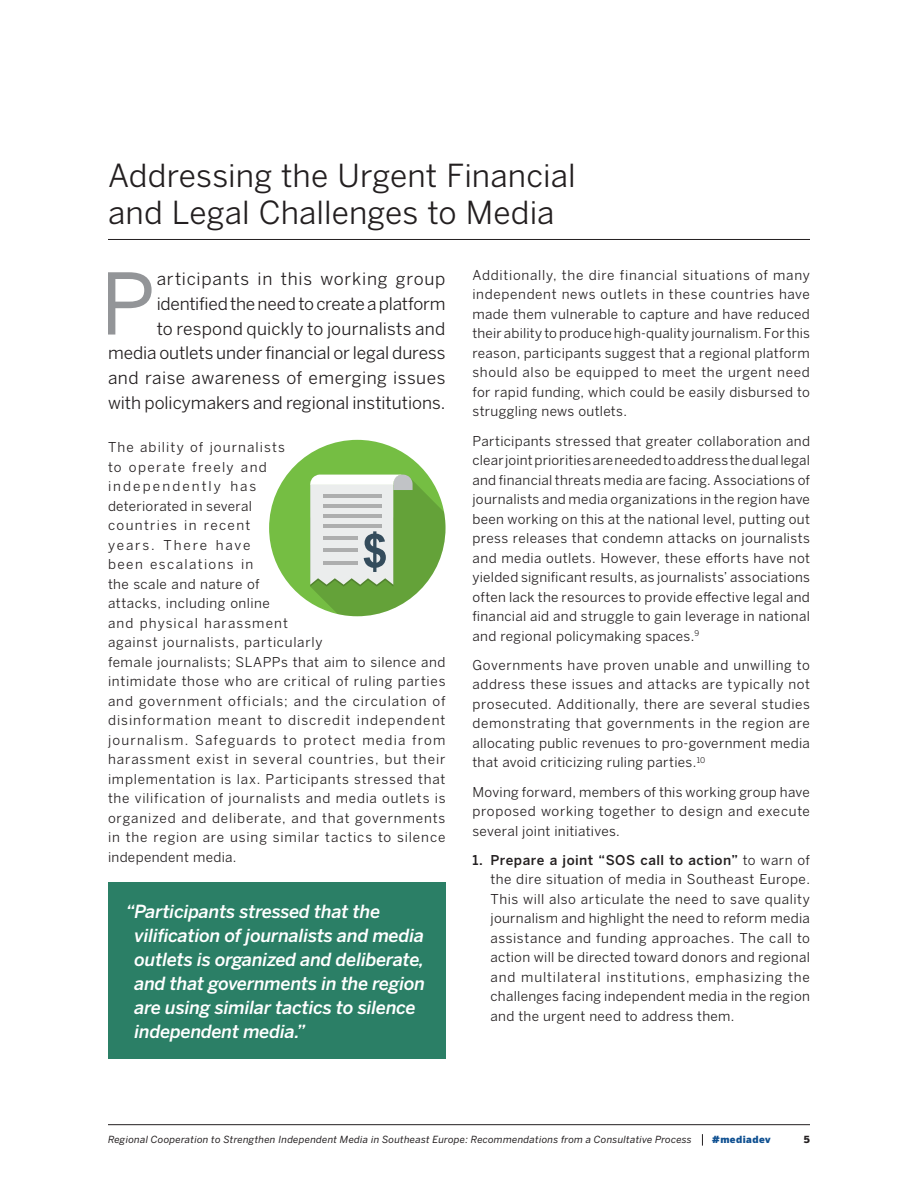
<style>
.page{position:relative;width:918px;height:1188px;background:#fff}
.page>*{position:absolute;margin:0;border:0;box-sizing:border-box;transform-origin:0 0}
.intro___no_span_w_dr{font:84.15px "Benton Sans";color:#939598}
.chapter_head{font:31.5px/37.5px "Benton Sans";letter-spacing:.005em;color:#231f20}
.pull_quote{font:italic 500 18px/24px "Benton Sans";letter-spacing:-.01em;color:#fff}
.intro___no_span_w_dr-2{font:17.25px/24.8px "Benton Sans";color:#231f20;text-align:right}
.body{font:13.5px/19.5px "Benton Sans";letter-spacing:.045em;color:#231f20;text-align:justify}
.body-2{font:13.5px/19.5px "Benton Sans";letter-spacing:.025em;color:#231f20}
.t1{font:italic 9.75px "Benton Sans";letter-spacing:.025em;color:#231f20}
.t2{font:900 9.75px "Benton Sans";letter-spacing:.045em;color:#0f5091}
.t3{font:900 9.75px "Benton Sans";color:#231f20}
.s1{font-weight:500}
</style>
<div class="page">
<hr style="left:108px;top:1124px;width:702px;height:1px;background:#231f20">
<svg style="left:702px;top:1134px;width:1px;height:12px"></svg>
<hr style="left:108px;top:239px;width:702px;height:1px;background:#231f20">
<div style="left:108px;top:882px;width:338px;height:177px;background:#2b7f66"></div>
<svg style="left:269px;top:440px;width:176px;height:176px"></svg>
<p class="chapter_head" style="left:108px;top:157px;width:469px">Addressing the Urgent Financial and Legal Challenges to Media</p>
<p class="intro___no_span_w_dr" style="left:100px;top:253px;width:56px">P</p>
<p class="intro___no_span_w_dr-2" style="left:108px;top:266px;width:339px">articipants in this working group identified the need to create a platform<br>to respond quickly to journalists and media outlets under financial or legal duress and raise awareness of emerging issues with policymakers and regional institutions.</p>
<p class="body" style="left:108px;top:438px;width:339px;text-align:left">The ability of journalists<br>to operate freely and<br>independently has<br>deteriorated in several<br>countries in recent<br>years. There have<br>been escalations in<br>the scale and nature of<br>attacks, including online<br>and physical harassment<br>against journalists, particularly<br>female journalists; SLAPPs that aim to silence and intimidate those who are critical of ruling parties and government officials; and the circulation of disinformation meant to discredit independent journalism. Safeguards to protect media from harassment exist in several countries, but their implementation is lax. Participants stressed that the vilification of journalists and media outlets is organized and deliberate, and that governments in the region are using similar tactics to silence independent media.</p>
<p class="pull_quote" style="left:135px;top:899px;width:292px;text-indent:-9px">“Participants stressed that the vilification of journalists and media outlets is organized and deliberate, and that governments in the region are using similar tactics to silence independent media.”</p>
<p class="body" style="left:472px;top:265px;width:339px">Additionally, the dire financial situations of many independent news outlets in these countries have made them vulnerable to capture and have reduced their ability to produce high-quality journalism. For this reason, participants suggest that a regional platform should also be equipped to meet the urgent need for rapid funding, which could be easily disbursed to struggling news outlets.</p>
<p class="body" style="left:472px;top:431px;width:339px">Participants stressed that greater collaboration and clear joint priorities are needed to address the dual legal and financial threats media are facing. Associations of journalists and media organizations in the region have been working on this at the national level, putting out press releases that condemn attacks on journalists and media outlets. However, these efforts have not yielded significant results, as journalists’ associations often lack the resources to provide effective legal and financial aid and struggle to gain leverage in national and regional policymaking spaces. <sup>9</sup></p>
<p class="body" style="left:472px;top:655px;width:339px">Governments have proven unable and unwilling to address these issues and attacks are typically not prosecuted. Additionally, there are several studies demonstrating that governments in the region are allocating public revenues to pro-government media that avoid criticizing ruling parties. <sup>10</sup></p>
<p class="body" style="left:472px;top:782px;width:339px">Moving forward, members of this working group have proposed working together to design and execute several joint initiatives.</p>
<p class="body-2" style="left:490px;top:850px;width:321px;text-indent:-18px"><span class="s1">1. Prepare a joint “SOS call to action”</span> to warn of the dire situation of media in Southeast Europe.<br>This will also articulate the need to save quality journalism and highlight the need to reform media assistance and funding approaches. The call to action will be directed toward donors and regional and multilateral institutions, emphasizing the challenges facing independent media in the region and the urgent need to address them.</p>
<p class="t1" style="left:108px;top:1133px;width:585px">Regional Cooperation to Strengthen Independent Media in Southeast Europe: Recommendations from a Consultative Process</p>
<p class="t2" style="left:712px;top:1133px;width:60px">#mediadev</p>
<p class="t3" style="left:804px;top:1133px;width:8px">5</p>
</div>
